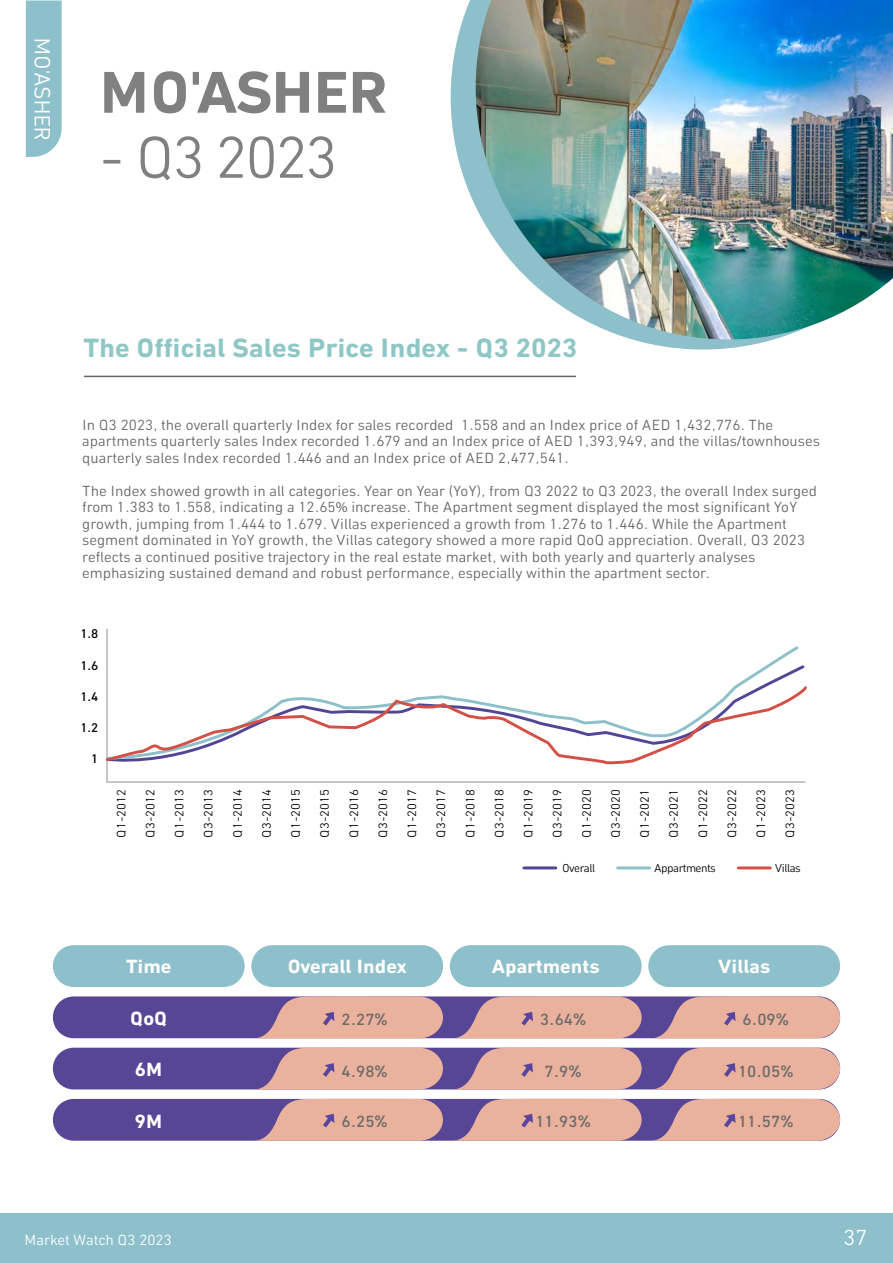
<style>
.page{position:relative;width:893px;height:1263px;background:#fff}
.page>*{position:absolute;margin:0;border:0;box-sizing:border-box;transform-origin:0 0}
.t1{font:700 60px "PF Sans";letter-spacing:-.04em;color:#808080}
.t2{font:60px "PF Sans";letter-spacing:-.04em;color:#808080}
.t3{font:700 27px "PF Sans";color:#8fc7c7}
.t4{font:22.5px "PF Sans";letter-spacing:-.04em;color:#fff}
.t5{font:22.2px "PF Sans";color:#fff}
.t6{font:700 19.5px "PF Sans";color:#fff}
.t7{font:500 16.5px "PF Sans";color:#6d6c6c}
.t8{font:15px/16.5px "PF Sans";color:#656565}
.t9{font:15px "PF Sans";color:#fff}
.t10{font:500 12.9px "PF Sans";color:#000}
.t11{font:12.45px "PF Sans";color:#000}
.t12{font:11.7px "PF Sans";letter-spacing:-.04em;color:#000}
.s1{font-family:"Myriad Pro"}
.s2{font-family:"Poppins"}
</style>
<div class="page">
<div style="left:26px;top:1px;width:36px;height:156px;background:#8dc0ca"></div>
<div style="left:0;top:1213px;width:893px;height:50px;background:#8dc0ca"></div>
<hr style="left:84px;top:376px;width:492px;height:1px;background:#656565">
<svg style="left:451px;top:0;width:324px;height:349px"></svg>
<img style="left:476px;top:0;width:417px;height:339px">
<div style="left:53px;top:945px;width:192px;height:42px;background:#8dc0ca;border-radius:21px"></div>
<div style="left:251px;top:945px;width:192px;height:42px;background:#8dc0ca;border-radius:21px"></div>
<div style="left:450px;top:945px;width:192px;height:42px;background:#8dc0ca;border-radius:21px"></div>
<div style="left:648px;top:945px;width:192px;height:42px;background:#8dc0ca;border-radius:21px"></div>
<div style="left:53px;top:996px;width:787px;height:42px;background:#574596;border-radius:21px"></div>
<div style="left:53px;top:1048px;width:787px;height:41px;background:#574596;border-radius:21px"></div>
<div style="left:53px;top:1099px;width:787px;height:42px;background:#574596;border-radius:21px"></div>
<svg style="left:253px;top:996px;width:190px;height:42px"></svg>
<svg style="left:253px;top:1047px;width:190px;height:42px"></svg>
<svg style="left:253px;top:1098px;width:190px;height:43px"></svg>
<svg style="left:451px;top:996px;width:191px;height:42px"></svg>
<svg style="left:451px;top:1047px;width:191px;height:42px"></svg>
<svg style="left:451px;top:1098px;width:191px;height:43px"></svg>
<svg style="left:650px;top:996px;width:190px;height:42px"></svg>
<svg style="left:650px;top:1047px;width:190px;height:42px"></svg>
<svg style="left:650px;top:1098px;width:190px;height:43px"></svg>
<svg style="left:106px;top:628px;width:700px;height:155px"></svg>
<hr style="left:618px;top:866px;width:32px;height:3px;background:#8dc0ca">
<hr style="left:738px;top:866px;width:32px;height:3px;background:#d35046">
<hr style="left:524px;top:866px;width:32px;height:3px;background:#534596">
<svg style="left:106px;top:644px;width:695px;height:40px"></svg>
<svg style="left:106px;top:684px;width:701px;height:83px"></svg>
<h3 class="t4" style="left:62px;top:37px;width:105px;rotate:90deg">MO'ASHER</h3>
<h1 class="t1" style="left:98px;top:40px;width:291px">MO'ASHER</h1>
<h1 class="t2" style="left:98px;top:105px;width:241px">- Q3 2023</h1>
<h2 class="t3" style="left:83px;top:324px;width:496px">The Official Sales Price Index - Q3 2023</h2>
<p class="t8" style="left:82px;top:416px;width:739px">In Q3 2023, the overall quarterly Index for sales recorded 1.558 and an Index price of AED 1,432,776. The apartments quarterly sales Index recorded 1.679 and an Index price of AED 1,393,949, and the villas/townhouses quarterly sales Index recorded 1.446 and an Index price of AED 2,477,541.</p>
<p class="t8" style="left:82px;top:482px;width:736px">The Index showed growth in all categories. Year on Year (YoY), from Q3 2022 to Q3 2023, the overall Index surged from 1.383 to 1.558, indicating a 12.65<span class="s1">%</span> increase. The Apartment segment displayed the most significant YoY growth, jumping from 1.444 to 1.679. Villas experienced a growth from 1.276 to 1.446. While the Apartment segment dominated in YoY growth, the Villas category showed a more rapid QoQ appreciation. Overall, Q3 2023 reflects a continued positive trajectory in the real estate market, with both yearly and quarterly analyses emphasizing sustained demand and robust performance, especially within the apartment sector.</p>
<p class="t10" style="left:80px;top:623px;width:19px">1.8</p>
<p class="t10" style="left:80px;top:654px;width:19px">1.6</p>
<p class="t10" style="left:80px;top:685px;width:19px">1.4</p>
<p class="t10" style="left:80px;top:716px;width:19px">1.2</p>
<p class="t10" style="left:91px;top:747px;width:9px">1</p>
<p class="t11" style="left:110px;top:838px;width:50px;rotate:-90deg">Q1-2012</p>
<p class="t11" style="left:139px;top:838px;width:50px;rotate:-90deg">Q3-2012</p>
<p class="t11" style="left:169px;top:838px;width:50px;rotate:-90deg">Q1-2013</p>
<p class="t11" style="left:198px;top:838px;width:50px;rotate:-90deg">Q3-2013</p>
<p class="t11" style="left:227px;top:838px;width:50px;rotate:-90deg">Q1-2014</p>
<p class="t11" style="left:256px;top:838px;width:50px;rotate:-90deg">Q3-2014</p>
<p class="t11" style="left:285px;top:838px;width:50px;rotate:-90deg">Q1-2015</p>
<p class="t11" style="left:314px;top:838px;width:50px;rotate:-90deg">Q3-2015</p>
<p class="t11" style="left:343px;top:838px;width:50px;rotate:-90deg">Q1-2016</p>
<p class="t11" style="left:372px;top:838px;width:50px;rotate:-90deg">Q3-2016</p>
<p class="t11" style="left:401px;top:838px;width:50px;rotate:-90deg">Q1-2017</p>
<p class="t11" style="left:430px;top:838px;width:50px;rotate:-90deg">Q3-2017</p>
<p class="t11" style="left:459px;top:838px;width:50px;rotate:-90deg">Q1-2018</p>
<p class="t11" style="left:488px;top:838px;width:50px;rotate:-90deg">Q3-2018</p>
<p class="t11" style="left:517px;top:838px;width:50px;rotate:-90deg">Q1-2019</p>
<p class="t11" style="left:547px;top:838px;width:50px;rotate:-90deg">Q3-2019</p>
<p class="t11" style="left:576px;top:838px;width:50px;rotate:-90deg">Q1-2020</p>
<p class="t11" style="left:605px;top:838px;width:50px;rotate:-90deg">Q3-2020</p>
<p class="t11" style="left:634px;top:838px;width:50px;rotate:-90deg">Q1-2021</p>
<p class="t11" style="left:663px;top:838px;width:50px;rotate:-90deg">Q3-2021</p>
<p class="t11" style="left:692px;top:838px;width:50px;rotate:-90deg">Q1-2022</p>
<p class="t11" style="left:721px;top:838px;width:50px;rotate:-90deg">Q3-2022</p>
<p class="t11" style="left:750px;top:838px;width:50px;rotate:-90deg">Q1-2023</p>
<p class="t11" style="left:779px;top:838px;width:50px;rotate:-90deg">Q3-2023</p>
<p class="t12" style="left:562px;top:857px;width:35px">Overall</p>
<p class="t12" style="left:654px;top:857px;width:63px">Appartments</p>
<p class="t12" style="left:775px;top:857px;width:27px">Villas</p>
<h3 class="t6" style="left:126px;top:949px;width:47px">Time</h3>
<h3 class="t6" style="left:288px;top:949px;width:121px">Overall Index</h3>
<h3 class="t6" style="left:492px;top:949px;width:109px">Apartments</h3>
<h3 class="t6" style="left:718px;top:949px;width:54px">Villas</h3>
<h3 class="t6" style="left:130px;top:1001px;width:39px">QoQ</h3>
<h3 class="t6" style="left:135px;top:1053px;width:29px">6M</h3>
<h3 class="t6" style="left:135px;top:1104px;width:29px">9M</h3>
<p class="t7" style="left:341px;top:1005px;width:48px">2.27<span class="s2">%</span></p>
<p class="t7" style="left:341px;top:1056px;width:48px">4.98<span class="s2">%</span></p>
<p class="t7" style="left:341px;top:1107px;width:48px">6.25<span class="s2">%</span></p>
<p class="t7" style="left:540px;top:1005px;width:48px">3.64<span class="s2">%</span></p>
<p class="t7" style="left:545px;top:1056px;width:38px">7.9<span class="s2">%</span></p>
<p class="t7" style="left:535px;top:1107px;width:57px">11.93<span class="s2">%</span></p>
<p class="t7" style="left:743px;top:1005px;width:48px">6.09<span class="s2">%</span></p>
<p class="t7" style="left:738px;top:1056px;width:57px">10.05<span class="s2">%</span></p>
<p class="t7" style="left:738px;top:1107px;width:57px">11.57<span class="s2">%</span></p>
<p class="t9" style="left:24px;top:1227px;width:149px">Market Watch Q3 2023</p>
<h3 class="t5" style="left:843px;top:1218px;width:26px">37</h3>
</div>
